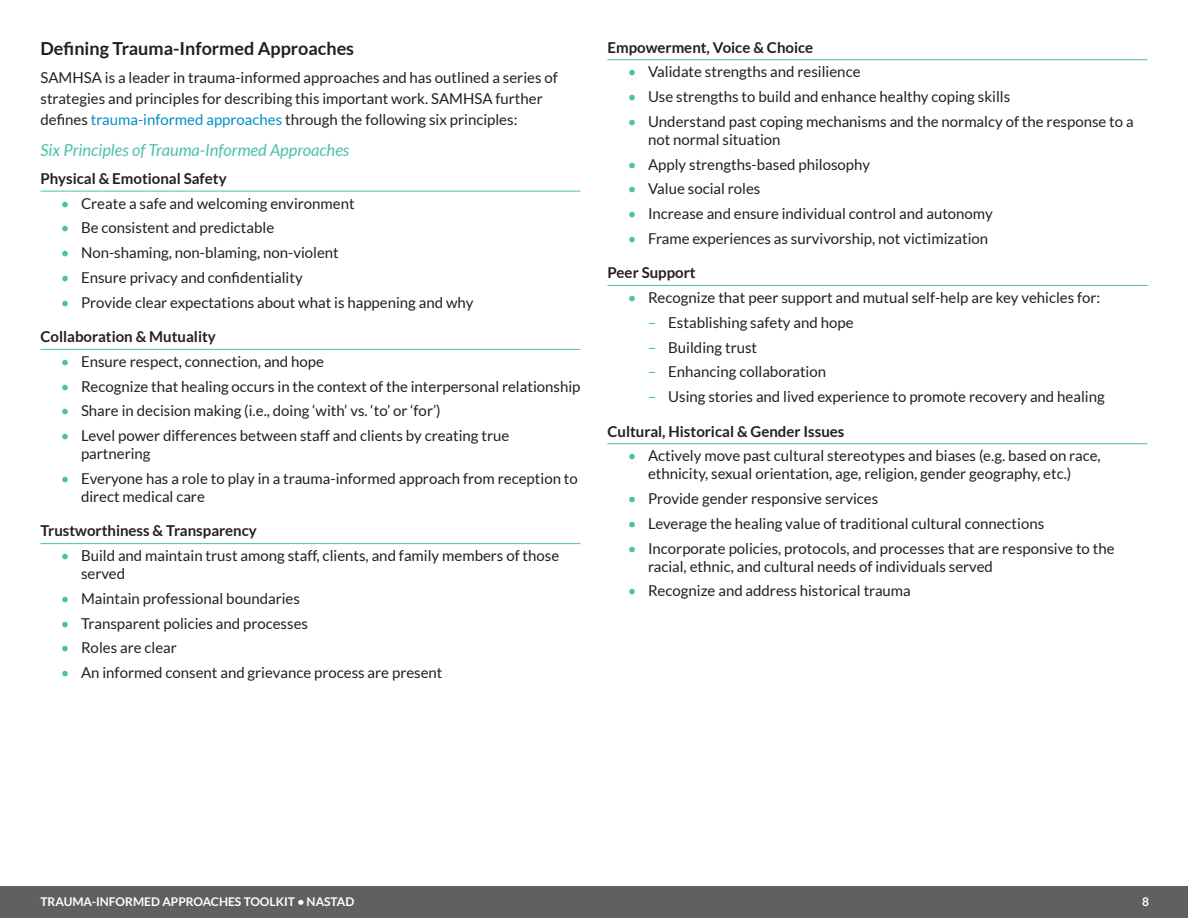
<style>
.page{position:relative;width:1188px;height:918px;background:#fff}
.page>*{position:absolute;margin:0;border:0;box-sizing:border-box;transform-origin:0 0}
.t1{font:700 18px "Lato";color:#231f20}
.t2{font:italic 16.5px "Lato";color:#4dc0ac}
.t3{font:15px/18px "Lato";color:#231f20}
.t4{font:700 15px "Lato";color:#231f20}
.t5{font:700 12px "Lato";color:#fff}
.s1{color:#008fc5}
.s2{color:#4dc0ac}
</style>
<div class="page">
<hr style="left:40px;top:191px;width:540px;height:1px;background:#4dc0ac">
<hr style="left:40px;top:349px;width:540px;height:1px;background:#4dc0ac">
<hr style="left:40px;top:543px;width:540px;height:1px;background:#4dc0ac">
<hr style="left:608px;top:59px;width:540px;height:1px;background:#4dc0ac">
<hr style="left:608px;top:285px;width:540px;height:1px;background:#4dc0ac">
<hr style="left:608px;top:443px;width:540px;height:1px;background:#4dc0ac">
<div style="left:0;top:886px;width:1188px;height:32px;background:#5f605f"></div>
<p class="t1" style="left:40px;top:37px;width:315px">Defining Trauma-Informed Approaches</p>
<p class="t3" style="left:40px;top:66px;width:519px;line-height:21px">SAMHSA is a leader in trauma-informed approaches and has outlined a series of strategies and principles for describing this important work. SAMHSA further defines <span class="s1">trauma-informed approaches</span> through the following six principles:</p>
<p class="t2" style="left:40px;top:140px;width:310px">Six Principles of Trauma-Informed Approaches</p>
<p class="t4" style="left:40px;top:169px;width:188px">Physical &amp; Emotional Safety</p>
<p class="t3" style="left:61px;top:194px;width:295px"><span class="s2">•</span> Create a safe and welcoming environment</p>
<p class="t3" style="left:61px;top:219px;width:215px"><span class="s2">•</span> Be consistent and predictable</p>
<p class="t3" style="left:61px;top:243px;width:280px"><span class="s2">•</span> Non-shaming, non-blaming, non-violent</p>
<p class="t3" style="left:61px;top:268px;width:244px"><span class="s2">•</span> Ensure privacy and confidentiality</p>
<p class="t3" style="left:61px;top:293px;width:414px"><span class="s2">•</span> Provide clear expectations about what is happening and why</p>
<p class="t4" style="left:40px;top:327px;width:177px">Collaboration &amp; Mutuality</p>
<p class="t3" style="left:61px;top:352px;width:265px"><span class="s2">•</span> Ensure respect, connection, and hope</p>
<p class="t3" style="left:61px;top:377px;width:521px"><span class="s2">•</span> Recognize that healing occurs in the context of the interpersonal relationship</p>
<p class="t3" style="left:61px;top:402px;width:381px"><span class="s2">•</span> Share in decision making (i.e., doing ‘with’ vs. ‘to’ or ‘for’)</p>
<p class="t3" style="left:81px;top:426px;width:430px;text-indent:-20px"><span class="s2">•</span> Level power differences between staff and clients by creating true partnering</p>
<p class="t3" style="left:81px;top:469px;width:498px;text-indent:-20px"><span class="s2">•</span> Everyone has a role to play in a trauma-informed approach from reception to direct medical care</p>
<p class="t4" style="left:40px;top:522px;width:218px">Trustworthiness &amp; Transparency</p>
<p class="t3" style="left:81px;top:546px;width:480px;text-indent:-20px"><span class="s2">•</span> Build and maintain trust among staff, clients, and family members of those served</p>
<p class="t3" style="left:61px;top:589px;width:241px"><span class="s2">•</span> Maintain professional boundaries</p>
<p class="t3" style="left:61px;top:614px;width:249px"><span class="s2">•</span> Transparent policies and processes</p>
<p class="t3" style="left:61px;top:639px;width:118px"><span class="s2">•</span> Roles are clear</p>
<p class="t3" style="left:61px;top:663px;width:383px"><span class="s2">•</span> An informed consent and grievance process are present</p>
<p class="t4" style="left:608px;top:38px;width:207px">Empowerment, Voice &amp; Choice</p>
<p class="t3" style="left:628px;top:63px;width:234px"><span class="s2">•</span> Validate strengths and resilience</p>
<p class="t3" style="left:628px;top:87px;width:384px"><span class="s2">•</span> Use strengths to build and enhance healthy coping skills</p>
<p class="t3" style="left:648px;top:112px;width:487px;text-indent:-20px"><span class="s2">•</span> Understand past coping mechanisms and the normalcy of the response to a not normal situation</p>
<p class="t3" style="left:628px;top:155px;width:244px"><span class="s2">•</span> Apply strengths-based philosophy</p>
<p class="t3" style="left:628px;top:180px;width:134px"><span class="s2">•</span> Value social roles</p>
<p class="t3" style="left:628px;top:204px;width:366px"><span class="s2">•</span> Increase and ensure individual control and autonomy</p>
<p class="t3" style="left:628px;top:229px;width:362px"><span class="s2">•</span> Frame experiences as survivorship, not victimization</p>
<p class="t4" style="left:608px;top:264px;width:90px">Peer Support</p>
<p class="t3" style="left:628px;top:288px;width:474px"><span class="s2">•</span> Recognize that peer support and mutual self-help are key vehicles for:</p>
<p class="t3" style="left:648px;top:313px;width:207px"><span class="s2">–</span> Establishing safety and hope</p>
<p class="t3" style="left:648px;top:338px;width:111px"><span class="s2">–</span> Building trust</p>
<p class="t3" style="left:648px;top:363px;width:180px"><span class="s2">–</span> Enhancing collaboration</p>
<p class="t3" style="left:648px;top:387px;width:458px"><span class="s2">–</span> Using stories and lived experience to promote recovery and healing</p>
<p class="t4" style="left:608px;top:422px;width:238px">Cultural, Historical &amp; Gender Issues</p>
<p class="t3" style="left:648px;top:447px;width:454px;text-indent:-20px"><span class="s2">•</span> Actively move past cultural stereotypes and biases (e.g. based on race, ethnicity, sexual orientation, age, religion, gender geography, etc.)</p>
<p class="t3" style="left:628px;top:489px;width:252px"><span class="s2">•</span> Provide gender responsive services</p>
<p class="t3" style="left:628px;top:514px;width:418px"><span class="s2">•</span> Leverage the healing value of traditional cultural connections</p>
<p class="t3" style="left:648px;top:539px;width:468px;text-indent:-20px"><span class="s2">•</span> Incorporate policies, protocols, and processes that are responsive to the racial, ethnic, and cultural needs of individuals served</p>
<p class="t3" style="left:628px;top:582px;width:285px"><span class="s2">•</span> Recognize and address historical trauma</p>
<p class="t5" style="left:40px;top:895px;width:315px">TRAUMA-INFORMED APPROACHES TOOLKIT • NASTAD</p>
<p class="t5" style="left:1142px;top:895px;width:8px">8</p>
</div>
